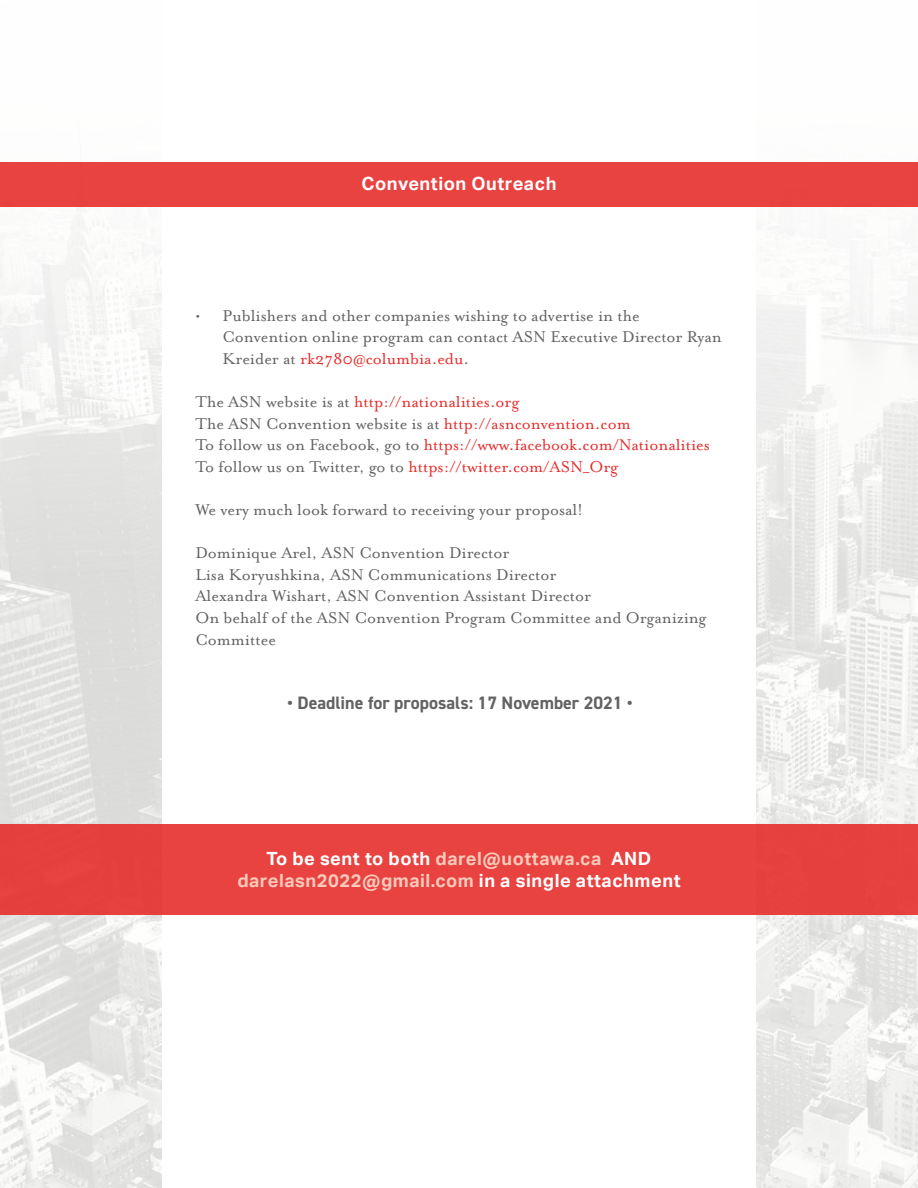
<style>
.page{position:relative;width:918px;height:1188px;background:#fff}
.page>*{position:absolute;margin:0;border:0;box-sizing:border-box;transform-origin:0 0}
.t1{font:700 18.15px/21.9px "Aktiv Grotesk";letter-spacing:.03em;color:#facaba;text-align:center}
.t2{font:700 18.15px "Aktiv Grotesk";letter-spacing:.03em;color:#fff}
.t3{font:18px/21.6px "Mrs Eaves OT";color:#636161}
.t4{font:18px/21.6px "Mrs Eaves OT";color:#e62d2c}
.t5{font:700 18px "DIN2014";color:#636161}
.s1{color:#e62d2c}
.s2{color:#636161}
.s3{color:#fff}
</style>
<div class="page">
<img style="left:0;top:206px;width:918px;height:982px">
<div style="left:162px;top:0;width:594px;height:1188px;background:#fff"></div>
<div style="left:0;top:824px;width:918px;height:91px;background:#e84241"></div>
<div style="left:0;top:162px;width:918px;height:44px;background:#e84241"></div>
<p class="t2" style="left:362px;top:173px;width:196px">Convention Outreach</p>
<p class="t3" style="left:222px;top:304px;width:501px;text-indent:-27px">• Publishers and other companies wishing to advertise in the<br>Convention online program can contact ASN Executive Director Ryan<br>Kreider at <span class="s1">rk2780@columbia.edu</span>.</p>
<p class="t4" style="left:195px;top:391px;width:516px"><span class="s2">The ASN website is at</span> http://nationalities.org<br><span class="s2">The ASN Convention website is at</span> http://asnconvention.com<br><span class="s2">To follow us on Facebook, go to</span> https://www.facebook.com/Nationalities <span class="s2">To follow us on Twitter, go to</span> https://twitter.com/ASN_Org</p>
<p class="t3" style="left:195px;top:499px;width:389px">We very much look forward to receiving your proposal!</p>
<p class="t3" style="left:195px;top:542px;width:513px">Dominique Arel, ASN Convention Director<br>Lisa Koryushkina, ASN Communications Director<br>Alexandra Wishart, ASN Convention Assistant Director<br>On behalf of the ASN Convention Program Committee and Organizing Committee</p>
<p class="t5" style="left:288px;top:691px;width:346px">• Deadline for proposals: 17 November 2021 •</p>
<p class="t1" style="left:237px;top:848px;width:445px"><span class="s3">To be sent to both</span> darel@uottawa.ca <span class="s3">AND </span>darelasn2022@gmail.com <span class="s3">in a single attachment</span></p>
</div>
